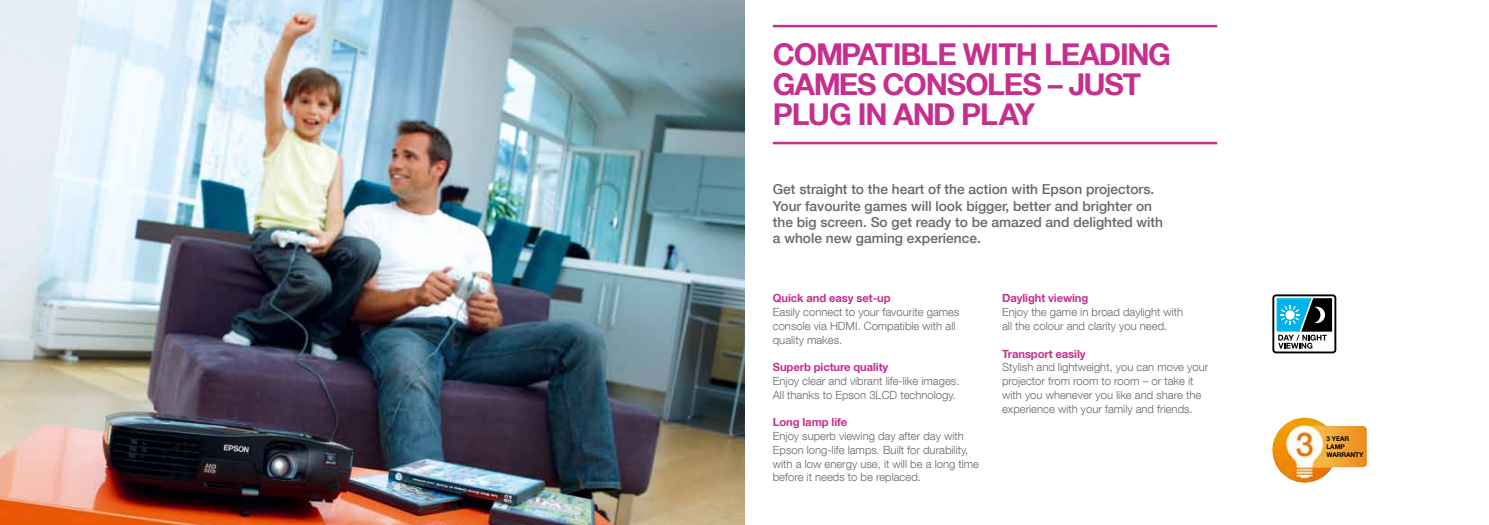
<style>
.page{position:relative;width:1489px;height:525px;background:#fff}
.page>*{position:absolute;margin:0;border:0;box-sizing:border-box;transform-origin:0 0}
.t1{font:700 30px/30px "Helvetica Neue LT Com";letter-spacing:-.04em;color:#c72f8e}
.t2{font:500 13.75px/16.2px "Helvetica Neue LT Com";color:#68676c}
.t3{font:300 11.25px/13.8px "Helvetica Neue LT Com";color:#68676c}
.t4{font:700 11.25px "Helvetica Neue LT Com";letter-spacing:-.01em;color:#c72f8e}
.t5{font:700 6.5px/7.8px "Helvetica Neue LT Com";letter-spacing:-.01em;color:#000}
</style>
<div class="page">
<svg style="left:1272px;top:294px;width:64px;height:59px"></svg>
<img style="left:0;top:0;width:744px;height:524px">
<hr style="left:772px;top:25px;width:445px;height:2px;background:#c72f8e">
<hr style="left:772px;top:142px;width:445px;height:2px;background:#c72f8e">
<img style="left:1273px;top:417px;width:29px;height:26px">
<h1 class="t1" style="left:772px;top:39px;width:399px">COMPATIBLE WITH LEADING<br>GAMES CONSOLES – JUST<br>PLUG IN AND PLAY</h1>
<p class="t2" style="left:772px;top:181px;width:391px">Get straight to the heart of the action with Epson projectors.<br>Your favourite games will look bigger, better and brighter on the big screen. So get ready to be amazed and delighted with a whole new gaming experience.</p>
<p class="t4" style="left:772px;top:291px;width:119px">Quick and easy set-up</p>
<p class="t3" style="left:772px;top:305px;width:188px">Easily connect to your favourite games console via HDMI. Compatible with all quality makes.</p>
<p class="t4" style="left:772px;top:360px;width:117px">Superb picture quality</p>
<p class="t3" style="left:772px;top:373px;width:188px">Enjoy clear and vibrant life-like images.<br>All thanks to Epson 3LCD technology.</p>
<p class="t4" style="left:772px;top:415px;width:76px">Long lamp life</p>
<p class="t3" style="left:772px;top:428px;width:208px">Enjoy superb viewing day after day with Epson long-life lamps. Built for durability, with a low energy use, it will be a long time before it needs to be replaced.</p>
<p class="t4" style="left:1002px;top:291px;width:88px">Daylight viewing</p>
<p class="t3" style="left:1002px;top:305px;width:183px">Enjoy the game in broad daylight with all the colour and clarity you need.</p>
<p class="t4" style="left:1002px;top:346px;width:85px">Transport easily</p>
<p class="t3" style="left:1002px;top:360px;width:208px">Stylish and lightweight, you can move your projector from room to room – or take it with you whenever you like and share the experience with your family and friends.</p>
<p class="t5" style="left:1326px;top:434px;width:38px">3 YEAR<br>LAMP<br>WARRANTY</p>
</div>
